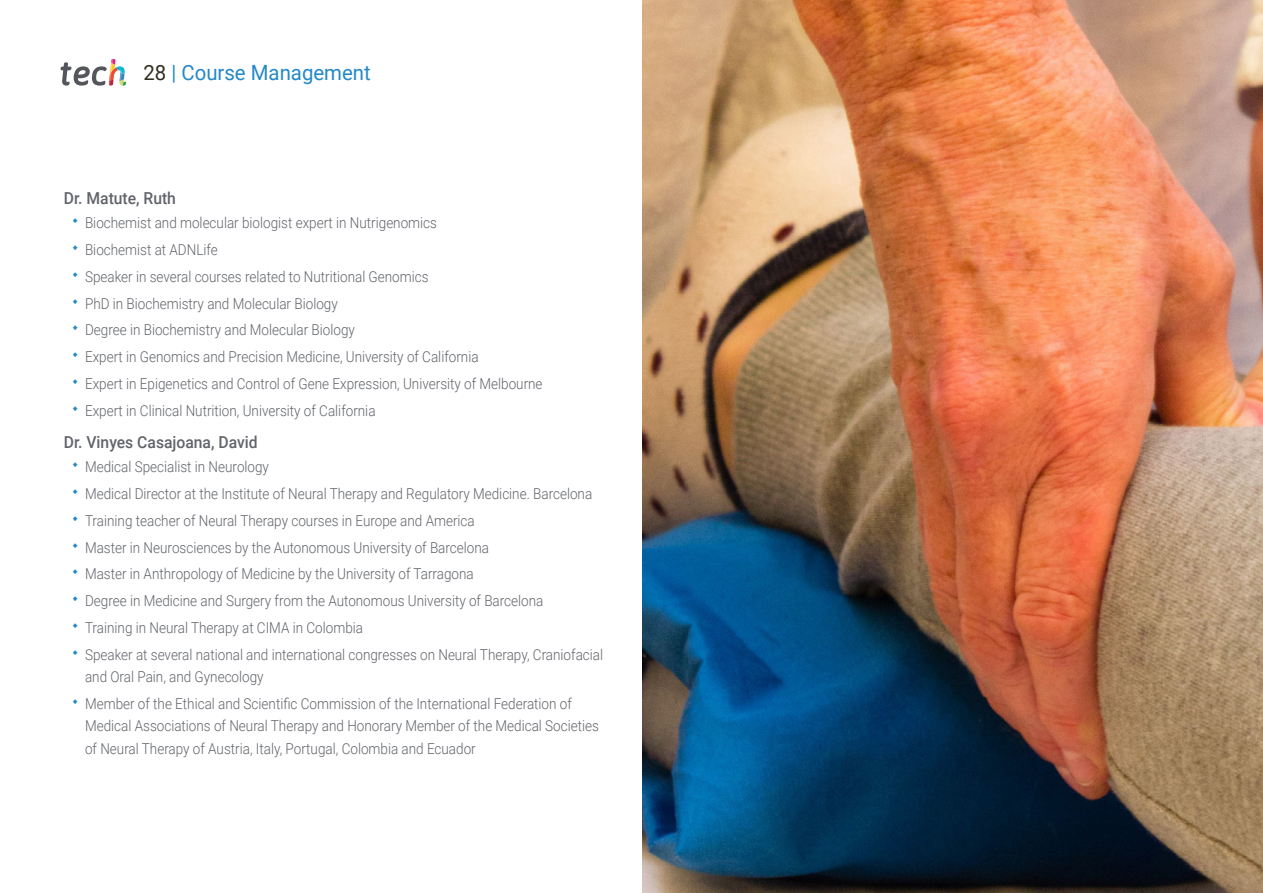
<style>
.page{position:relative;width:1263px;height:893px;background:#fff}
.page>*{position:absolute;margin:0;border:0;box-sizing:border-box;transform-origin:0 0}
.t1{font:21px "Roboto";color:#2488c9}
.t2{font:500 16.5px "Roboto";color:#61646a;scale:.95 1}
.t3{font:300 15px/26.7px "Roboto";color:#61646a;scale:.9 1}
.s1{color:#312e20}
</style>
<div class="page">
<img style="left:642px;top:0;width:621px;height:893px">
<svg style="left:61px;top:59px;width:65px;height:27px"></svg>
<h1 class="t1" style="left:144px;top:57px;width:229px"><span class="s1">28</span> | Course Management</h1>
<p class="t2" style="left:64px;top:186px;width:120px">Dr. Matute, Ruth</p>
<p class="t3" style="left:85px;top:209px;width:510px">Biochemist and molecular biologist expert in Nutrigenomics<br>Biochemist at ADNLife<br>Speaker in several courses related to Nutritional Genomics<br>PhD in Biochemistry and Molecular Biology<br>Degree in Biochemistry and Molecular Biology<br>Expert in Genomics and Precision Medicine, University of California<br>Expert in Epigenetics and Control of Gene Expression, University of Melbourne Expert in Clinical Nutrition, University of California</p>
<p class="t2" style="left:64px;top:430px;width:206px">Dr. Vinyes Casajoana, David</p>
<p class="t3" style="left:85px;top:453px;width:577px">Medical Specialist in Neurology<br>Medical Director at the Institute of Neural Therapy and Regulatory Medicine. Barcelona Training teacher of Neural Therapy courses in Europe and America<br>Master in Neurosciences by the Autonomous University of Barcelona<br>Master in Anthropology of Medicine by the University of Tarragona<br>Degree in Medicine and Surgery from the Autonomous University of Barcelona<br>Training in Neural Therapy at CIMA in Colombia<br>Speaker at several national and international congresses on Neural Therapy, Craniofacial</p>
<p class="t3" style="left:85px;top:663px;width:542px">and Oral Pain, and Gynecology<br>Member of the Ethical and Scientific Commission of the International Federation of</p>
<p class="t3" style="left:85px;top:714px;width:572px;line-height:22.5px">Medical Associations of Neural Therapy and Honorary Member of the Medical Societies of Neural Therapy of Austria, Italy, Portugal, Colombia and Ecuador</p>
</div>
